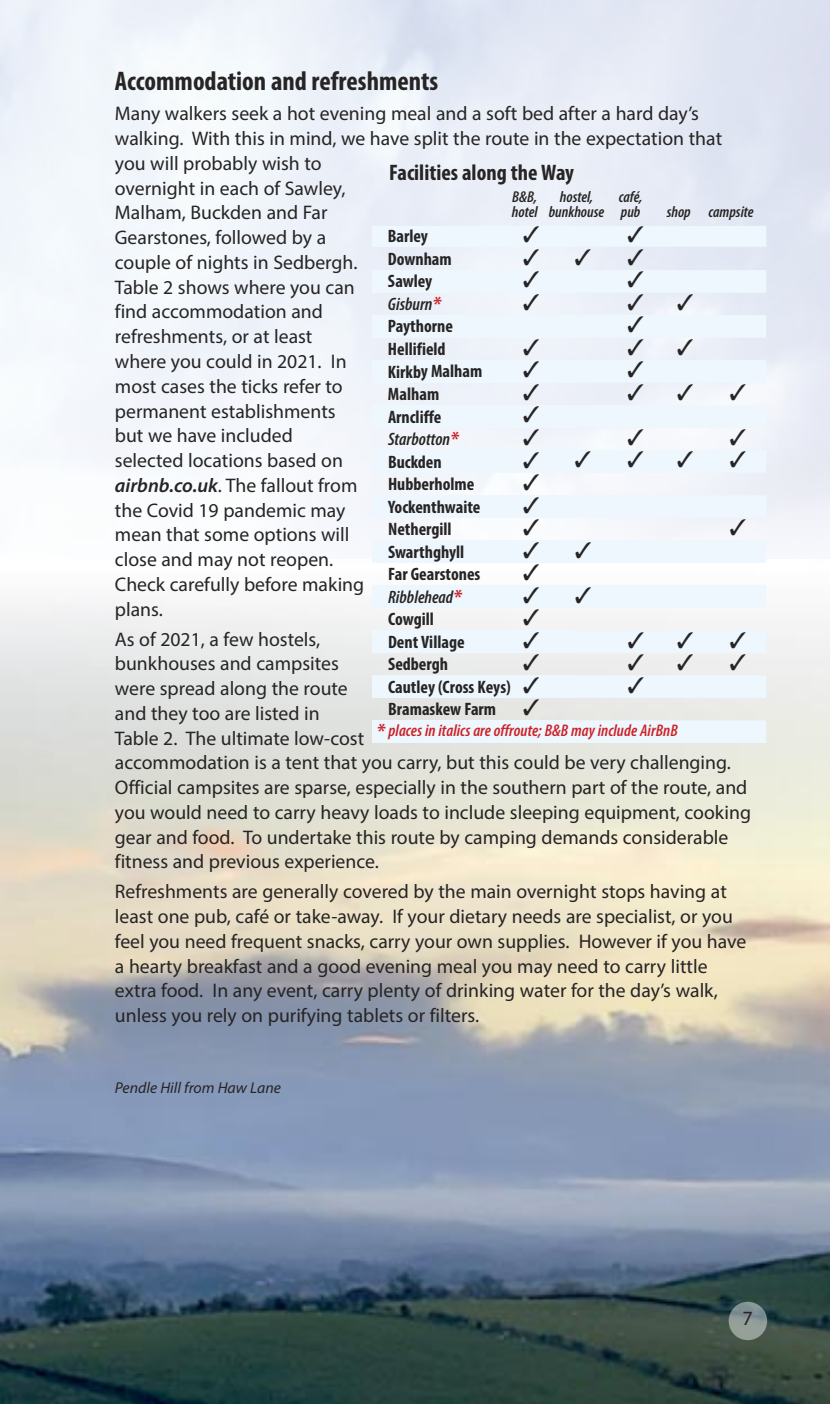
<style>
.page{position:relative;width:830px;height:1404px;background:#fff}
.page>*{position:absolute;margin:0;border:0;box-sizing:border-box;transform-origin:0 0}
.t1{font:700 condensed 27px "Myriad Pro";color:#262424}
.t2{font:700 condensed 22.5px "Myriad Pro";color:#262424}
.t3{font:20.25px "Myriad Pro";color:#262424}
.t4{font:19.8px/24.8px "Myriad Pro";color:#262424}
.t5{font:700 condensed 18px "Myriad Pro";color:#262424}
.t6{font:italic 600 condensed 18px "Myriad Pro";color:#262424}
.t7{font:italic 600 condensed 16.88px "Myriad Pro";letter-spacing:.005em;color:#cc2128}
.t8{font:italic 600 condensed 15.75px/15.8px "Myriad Pro";color:#262424;text-align:right}
.t9{font:italic 15.75px "Myriad Pro";color:#262424}
.s1{font-weight:600;font-style:italic}
.s2{font-size:22.5px;color:#cc2128}
.s3{font-size:22.5px}
</style>
<div class="page">
<img style="left:0;top:559px;width:829px;height:844px">
<div style="left:371px;top:226px;width:203px;height:21px;background:#edf7fd"></div>
<div style="left:371px;top:270px;width:203px;height:22px;background:#edf7fd"></div>
<div style="left:371px;top:315px;width:203px;height:22px;background:#edf7fd"></div>
<div style="left:371px;top:360px;width:203px;height:22px;background:#edf7fd"></div>
<div style="left:371px;top:405px;width:203px;height:22px;background:#edf7fd"></div>
<div style="left:371px;top:450px;width:203px;height:22px;background:#edf7fd"></div>
<div style="left:371px;top:495px;width:203px;height:22px;background:#edf7fd"></div>
<div style="left:371px;top:540px;width:203px;height:22px;background:#edf7fd"></div>
<div style="left:371px;top:585px;width:203px;height:22px;background:#edf7fd"></div>
<div style="left:371px;top:630px;width:203px;height:22px;background:#edf7fd"></div>
<div style="left:371px;top:675px;width:203px;height:22px;background:#edf7fd"></div>
<div style="left:371px;top:720px;width:203px;height:22px;background:#edf7fd"></div>
<div style="left:574px;top:720px;width:191px;height:22px;background:#edf7fd"></div>
<div style="left:728px;top:1301px;width:38px;height:38px;background:#fff;border-radius:50%;opacity:.44"></div>
<svg style="left:523px;top:226px;width:242px;height:471px"></svg>
<h1 class="t1" style="left:115px;top:65px;width:325px">Accommodation and refreshments</h1>
<p class="t4" style="left:115px;top:101px;width:608px">Many walkers seek a hot evening meal and a soft bed after a hard day’s walking. With this in mind, we have split the route in the expectation that you will probably wish to<br>overnight in each of Sawley,<br>Malham, Buckden and Far<br>Gearstones, followed by a<br>couple of nights in Sedbergh.<br>Table 2 shows where you can<br>find accommodation and<br>refreshments, or at least<br>where you could in 2021. In<br>most cases the ticks refer to<br>permanent establishments<br>but we have included<br>selected locations based on<br><span class="s1">airbnb.co.uk</span>. The fallout from<br>the Covid 19 pandemic may<br>mean that some options will<br>close and may not reopen.<br>Check carefully before making<br>plans.</p>
<p class="t4" style="left:115px;top:626px;width:637px">As of 2021, a few hostels,<br>bunkhouses and campsites<br>were spread along the route<br>and they too are listed in<br>Table 2. The ultimate low-cost<br>accommodation is a tent that you carry, but this could be very challenging.<br>Official campsites are sparse, especially in the southern part of the route, and you would need to carry heavy loads to include sleeping equipment, cooking gear and food. To undertake this route by camping demands considerable fitness and previous experience.</p>
<p class="t4" style="left:115px;top:878px;width:632px">Refreshments are generally covered by the main overnight stops having at least one pub, café or take-away. If your dietary needs are specialist, or you feel you need frequent snacks, carry your own supplies. However if you have a hearty breakfast and a good evening meal you may need to carry little extra food. In any event, carry plenty of drinking water for the day’s walk, unless you rely on purifying tablets or filters.</p>
<p class="t2" style="left:389px;top:158px;width:186px">Facilities along the Way</p>
<p class="t8" style="left:511px;top:189px;width:132px">café,<br>hotel bunkhouse pub</p>
<p class="t8" style="left:512px;top:189px;width:26px">B&amp;B,</p>
<p class="t8" style="left:559px;top:189px;width:35px">hostel,</p>
<p class="t8" style="left:666px;top:204px;width:88px">shop campsite</p>
<p class="t5" style="left:388px;top:225px;width:42px">Barley</p>
<p class="t5" style="left:388px;top:248px;width:65px">Downham</p>
<p class="t5" style="left:388px;top:270px;width:46px">Sawley</p>
<p class="t6" style="left:388px;top:294px;width:54px">Gisburn<span class="s2">*</span></p>
<p class="t5" style="left:388px;top:315px;width:67px">Paythorne</p>
<p class="t5" style="left:388px;top:338px;width:59px">Hellifield</p>
<p class="t5" style="left:388px;top:360px;width:96px">Kirkby Malham</p>
<p class="t5" style="left:388px;top:383px;width:53px">Malham</p>
<p class="t5" style="left:388px;top:405px;width:55px">Arncliffe</p>
<p class="t6" style="left:388px;top:429px;width:72px">Starbotton<span class="s2">*</span></p>
<p class="t5" style="left:388px;top:450px;width:55px">Buckden</p>
<p class="t5" style="left:388px;top:473px;width:88px">Hubberholme</p>
<p class="t5" style="left:388px;top:495px;width:94px">Yockenthwaite</p>
<p class="t5" style="left:388px;top:518px;width:65px">Nethergill</p>
<p class="t5" style="left:388px;top:540px;width:78px">Swarthghyll</p>
<p class="t5" style="left:388px;top:563px;width:94px">Far Gearstones</p>
<p class="t6" style="left:388px;top:587px;width:75px">Ribblehead<span class="s2">*</span></p>
<p class="t5" style="left:388px;top:608px;width:47px">Cowgill</p>
<p class="t5" style="left:388px;top:630px;width:78px">Dent Village</p>
<p class="t5" style="left:388px;top:653px;width:61px">Sedbergh</p>
<p class="t5" style="left:388px;top:675px;width:153px">Cautley (Cross Keys) ✓</p>
<p class="t5" style="left:388px;top:698px;width:153px">Bramaskew Farm ✓</p>
<p class="t7" style="left:376px;top:721px;width:303px"><span class="s3">*</span> places in italics are offroute; B&amp;B may include AirBnB</p>
<p class="t9" style="left:115px;top:1077px;width:167px">Pendle Hill from Haw Lane</p>
<p class="t3" style="left:742px;top:1305px;width:12px">7</p>
</div>
